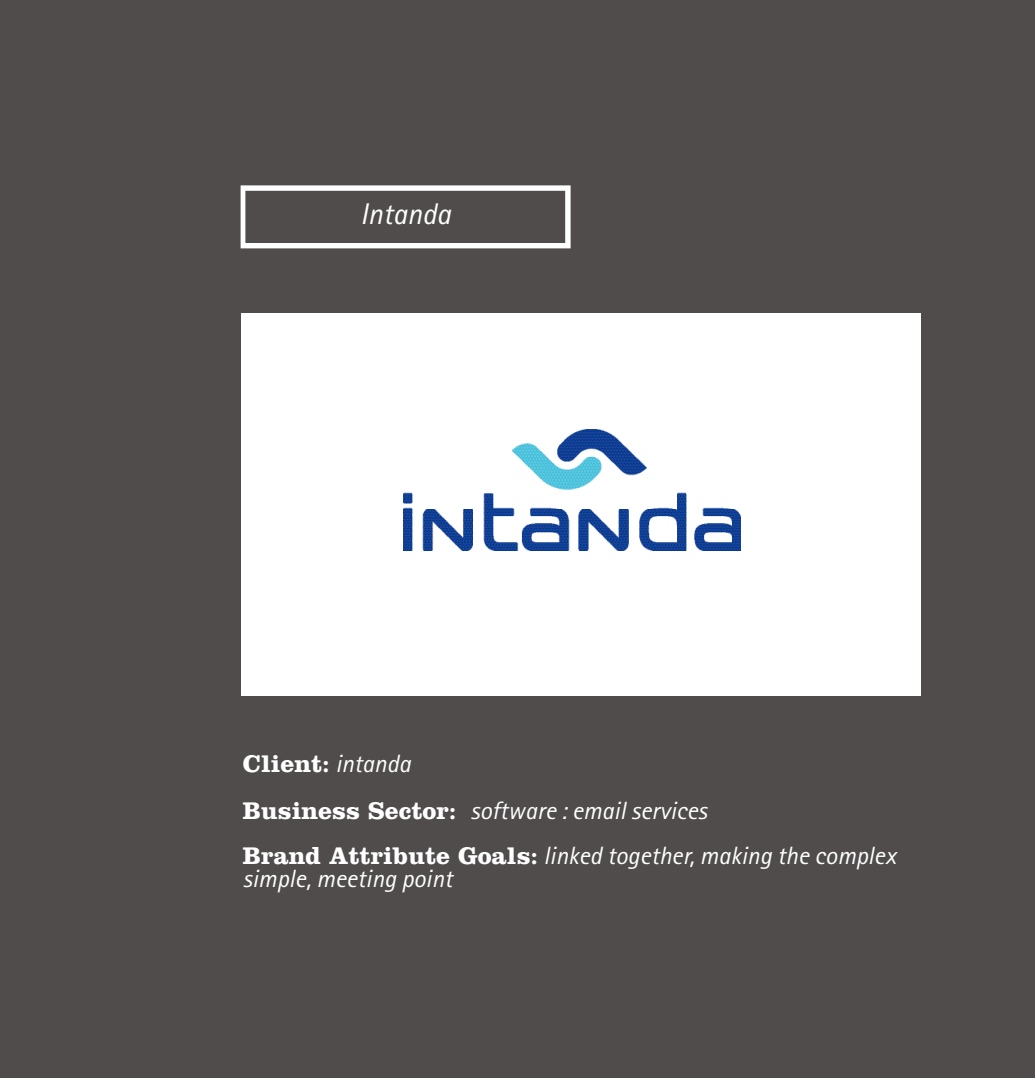
<style>
.page{position:relative;width:1035px;height:1080px;background:#fff}
.page>*{position:absolute;margin:0;border:0;box-sizing:border-box;transform-origin:0 0}
.t1{font:italic 30px "Rotis Sans Serif";color:#fff}
.t2{font:italic 25px/45px "Rotis Sans Serif";color:#fff}
.t3{font:700 25px "Clarendon";color:#fff}
.s1{font-family:"Rotis Sans Serif";font-weight:400;font-style:italic}
.s2{font-family:"Clarendon";font-weight:700;font-style:normal}
</style>
<div class="page">
<div style="left:0;top:0;width:1035px;height:1078px;background:#504c4c"></div>
<svg style="left:241px;top:185px;width:330px;height:63px"></svg>
<div style="left:241px;top:313px;width:679px;height:382px;background:#fff"></div>
<img style="left:404px;top:430px;width:337px;height:120px">
<p class="t1" style="left:360px;top:203px;width:93px">Intanda</p>
<p class="t3" style="left:243px;top:755px;width:169px">Client: <span class="s1">intanda</span></p>
<p class="t2" style="left:243px;top:791px;width:655px"><span class="s2">Business Sector:</span> software : email services<br><span class="s2">Brand Attribute Goals:</span> linked together, making the complex</p>
<p class="t2" style="left:243px;top:858px;width:211px">simple, meeting point</p>
</div>
